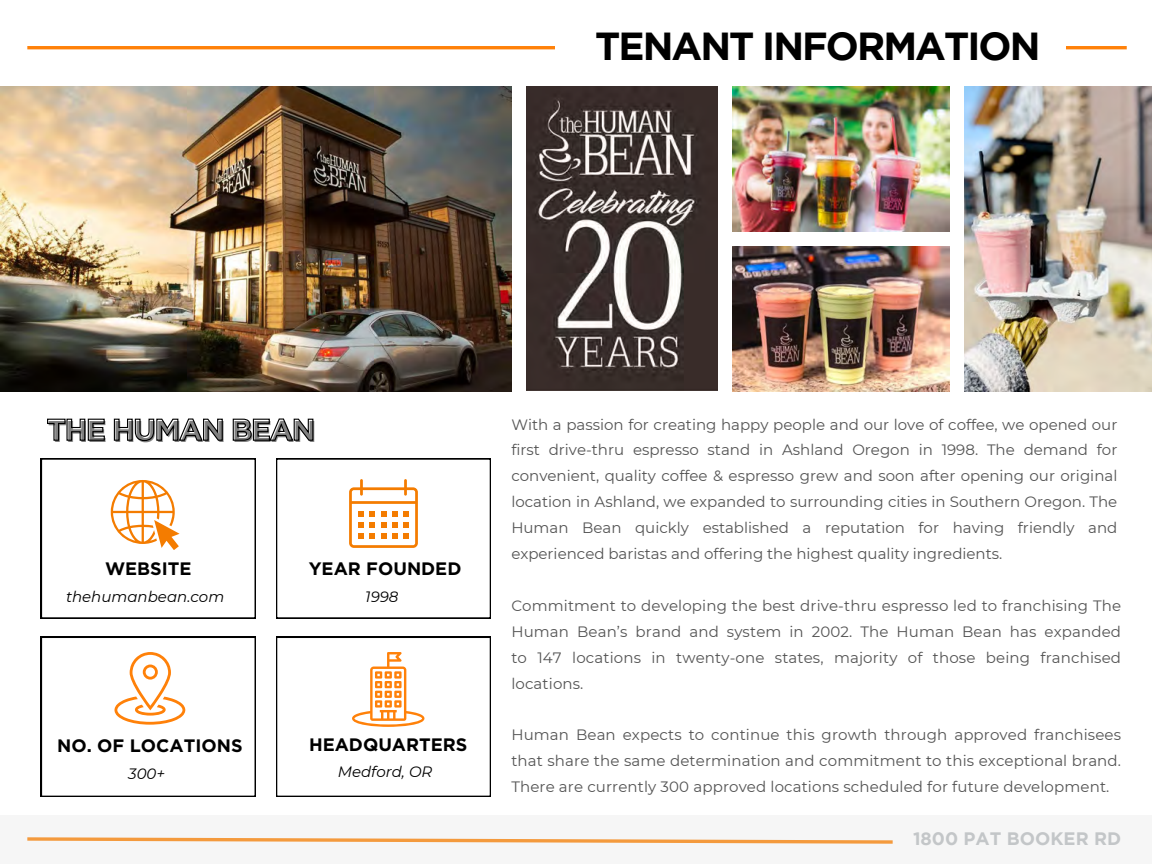
<style>
.page{position:relative;width:1152px;height:864px;background:#fff}
.page>*{position:absolute;margin:0;border:0;box-sizing:border-box;transform-origin:0 0}
.t1{font:700 39px "Gotham";letter-spacing:-.05em;color:#000}
.t2{font:700 30px "Gotham";letter-spacing:-.05em;color:#808080}
.t3{font:700 18px "Gotham";color:#000}
.t4{font:700 18px "Gotham";color:#c3c6c8}
.t5{font:15px/25.8px "Montserrat";letter-spacing:.01em;color:#545454;text-align:justify}
.t6{font:italic 15px "Montserrat";color:#000}
</style>
<div class="page">
<div style="left:0;top:815px;width:1152px;height:49px;background:#f6f6f6"></div>
<svg style="left:27px;top:837px;width:866px;height:7px"></svg>
<hr style="left:27px;top:46px;width:1100px;height:3px;background:#ff8109">
<div style="left:555px;top:19px;width:511px;height:61px;background:#fff"></div>
<img style="left:0;top:86px;width:512px;height:305px">
<img style="left:526px;top:86px;width:192px;height:304px">
<img style="left:733px;top:246px;width:217px;height:146px">
<img style="left:733px;top:86px;width:217px;height:146px">
<img style="left:964px;top:86px;width:188px;height:305px">
<svg style="left:41px;top:459px;width:215px;height:159px"></svg>
<svg style="left:276px;top:459px;width:215px;height:159px"></svg>
<svg style="left:41px;top:637px;width:215px;height:160px"></svg>
<svg style="left:276px;top:637px;width:215px;height:160px"></svg>
<svg style="left:47px;top:418px;width:267px;height:24px"></svg>
<p class="t1" style="left:595px;top:31px;width:447px">TENANT INFORMATION</p>
<h2 class="t2" style="left:48px;top:414px;width:270px">THE HUMAN BEAN</h2>
<h3 class="t5" style="left:511px;top:411px;width:608px">With a passion for creating happy people and our love of coffee, we opened our first drive-thru espresso stand in Ashland Oregon in 1998. The demand for convenient, quality coffee &amp; espresso grew and soon after opening our original location in Ashland, we expanded to surrounding cities in Southern Oregon. The Human Bean quickly established a reputation for having friendly and experienced baristas and offering the highest quality ingredients.</h3>
<p class="t5" style="left:511px;top:593px;width:611px">Commitment to developing the best drive-thru espresso led to franchising The Human Bean’s brand and system in 2002. The Human Bean has expanded to 147 locations in twenty-one states, majority of those being franchised locations.</p>
<p class="t3" style="left:309px;top:559px;width:154px">YEAR FOUNDED</p>
<h3 class="t6" style="left:365px;top:587px;width:35px">1998</h3>
<h3 class="t3" style="left:105px;top:559px;width:88px">WEBSITE</h3>
<p class="t6" style="left:66px;top:587px;width:160px">thehumanbean.com</p>
<p class="t3" style="left:57px;top:735px;width:187px">NO. OF LOCATIONS</p>
<p class="t6" style="left:128px;top:764px;width:38px">300+</p>
<h3 class="t3" style="left:309px;top:734px;width:160px">HEADQUARTERS</h3>
<p class="t6" style="left:338px;top:763px;width:96px">Medford, OR</p>
<p class="t5" style="left:511px;top:722px;width:611px">Human Bean expects to continue this growth through approved franchisees that share the same determination and commitment to this exceptional brand.<br>There are currently 300 approved locations scheduled for future development.</p>
<p class="t4" style="left:913px;top:832px;width:210px">1800 PAT BOOKER RD</p>
</div>
